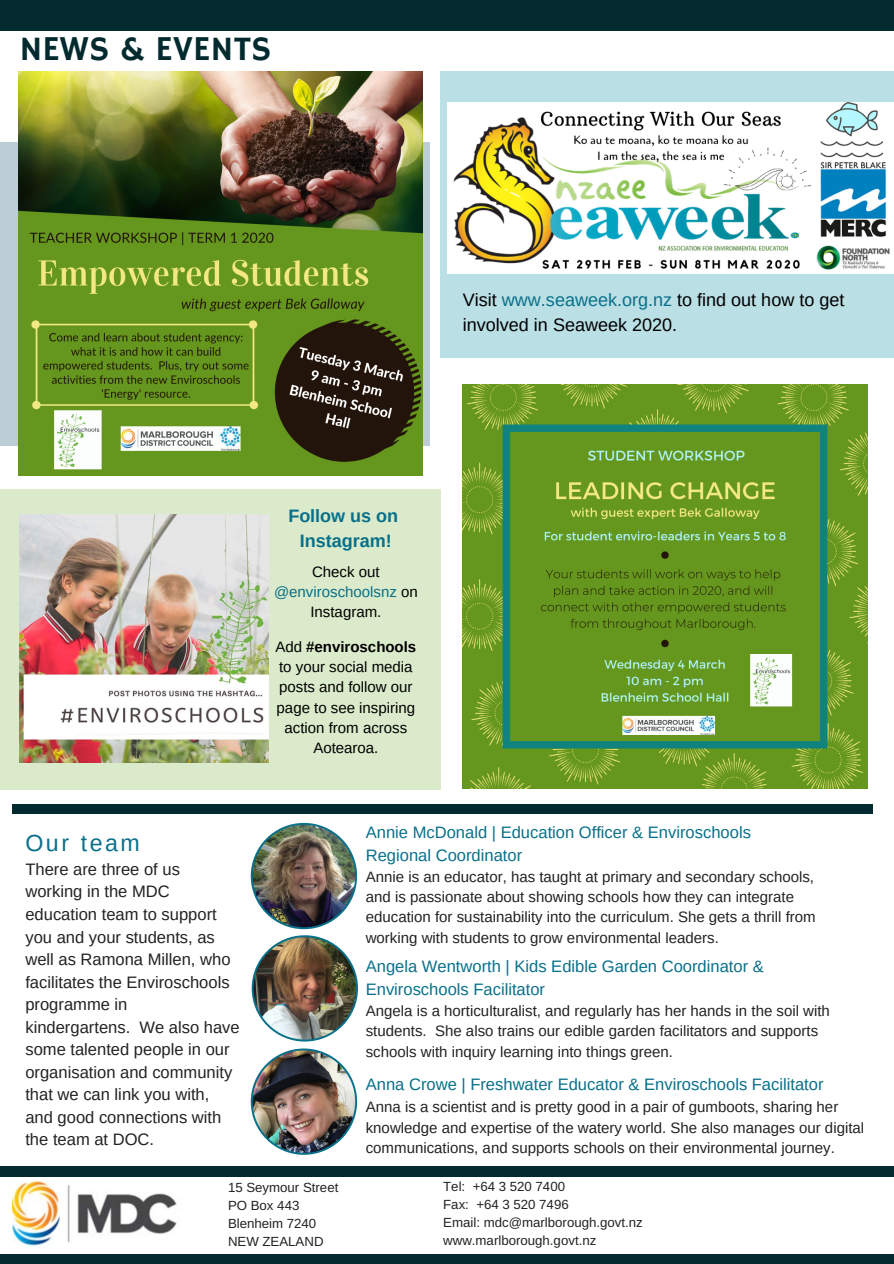
<style>
.page{position:relative;width:894px;height:1264px;background:#fff}
.page>*{position:absolute;margin:0;border:0;box-sizing:border-box;transform-origin:0 0}
.t1{font:34.8px "Hammersmith One";color:#032b2f}
.t2{font:23.25px "Arimo";letter-spacing:.11em;color:#08708a}
.t3{font:18px/24.8px "Arimo";color:#000}
.t4{font:700 18px/24.8px "Arimo";color:#08708a;text-align:center}
.t5{font:16.5px "Arimo";color:#222}
.t6{font:16.5px "Arimo";color:#08708a}
.t7{font:15px "Arimo";color:#222}
.t8{font:15px/20.2px "Arimo";color:#000;text-align:center}
.t9{font:13.2px "Arimo";color:#222}
.s1{color:#08708a}
.s2{font-weight:700}
</style>
<div class="page">
<div style="left:0;top:1166px;width:893px;height:10px;background:#032b2f"></div>
<div style="left:0;top:1254px;width:893px;height:9px;background:#032b2f"></div>
<div style="left:0;top:0;width:893px;height:30px;background:#032b2f"></div>
<div style="left:12px;top:804px;width:861px;height:9px;background:#032b2f"></div>
<div style="left:440px;top:71px;width:453px;height:287px;background:#badfe5"></div>
<div style="left:0;top:489px;width:440px;height:300px;background:#daeaca"></div>
<div style="left:0;top:143px;width:430px;height:303px;background:#bccdd6"></div>
<img style="left:463px;top:384px;width:404px;height:405px">
<img style="left:18px;top:71px;width:405px;height:404px">
<img style="left:20px;top:515px;width:248px;height:247px">
<img style="left:447px;top:103px;width:446px;height:170px">
<img style="left:251px;top:823px;width:106px;height:106px">
<img style="left:251px;top:935px;width:107px;height:106px">
<img style="left:251px;top:1048px;width:106px;height:106px">
<img style="left:12px;top:1181px;width:165px;height:66px">
<p class="t1" style="left:20px;top:29px;width:253px">NEWS &amp; EVENTS</p>
<p class="t3" style="left:463px;top:288px;width:383px">Visit <span class="s1">www.seaweek.org.nz</span> to find out how to get involved in Seaweek 2020.</p>
<p class="t4" style="left:288px;top:503px;width:111px">Follow us on<br>Instagram!</p>
<p class="t8" style="left:274px;top:561px;width:145px">Check out <span class="s1">@enviroschoolsnz</span> on<br>Instagram.</p>
<p class="t8" style="left:275px;top:636px;width:142px">Add <span class="s2">#enviroschools </span>to your social media posts and follow our page to see inspiring action from across<br>Aotearoa.</p>
<p class="t6" style="left:365px;top:823px;width:386px">Annie McDonald | Education Officer &amp; Enviroschools</p>
<p class="t2" style="left:25px;top:830px;width:116px">Our team</p>
<p class="t6" style="left:365px;top:845px;width:158px">Regional Coordinator</p>
<p class="t5" style="left:25px;top:860px;width:156px">There are three of us</p>
<p class="t7" style="left:365px;top:868px;width:449px">Annie is an educator, has taught at primary and secondary schools,</p>
<p class="t5" style="left:25px;top:882px;width:146px">working in the MDC</p>
<p class="t7" style="left:365px;top:888px;width:429px">and is passionate about showing schools how they can integrate</p>
<p class="t5" style="left:25px;top:905px;width:193px">education team to support</p>
<p class="t7" style="left:365px;top:908px;width:451px">education for sustainability into the curriculum. She gets a thrill from</p>
<p class="t5" style="left:25px;top:927px;width:191px">you and your students, as</p>
<p class="t7" style="left:365px;top:929px;width:354px">working with students to grow environmental leaders.</p>
<p class="t5" style="left:25px;top:950px;width:206px">well as Ramona Millen, who</p>
<p class="t6" style="left:365px;top:957px;width:399px">Angela Wentworth | Kids Edible Garden Coordinator &amp;</p>
<p class="t5" style="left:25px;top:972px;width:206px">facilitates the Enviroschools</p>
<p class="t6" style="left:365px;top:979px;width:181px">Enviroschools Facilitator</p>
<p class="t5" style="left:25px;top:995px;width:104px">programme in</p>
<p class="t7" style="left:365px;top:1002px;width:465px">Angela is a horticulturalist, and regularly has her hands in the soil with</p>
<p class="t5" style="left:25px;top:1017px;width:216px">kindergartens. We also have</p>
<p class="t7" style="left:365px;top:1022px;width:454px">students. She also trains our edible garden facilitators and supports</p>
<p class="t5" style="left:25px;top:1040px;width:206px">some talented people in our</p>
<p class="t7" style="left:365px;top:1042px;width:308px">schools with inquiry learning into things green.</p>
<p class="t5" style="left:25px;top:1062px;width:208px">organisation and community</p>
<p class="t6" style="left:365px;top:1075px;width:459px">Anna Crowe | Freshwater Educator &amp; Enviroschools Facilitator</p>
<p class="t5" style="left:25px;top:1085px;width:185px">that we can link you with,</p>
<p class="t7" style="left:365px;top:1098px;width:474px">Anna is a scientist and is pretty good in a pair of gumboots, sharing her</p>
<p class="t5" style="left:25px;top:1107px;width:197px">and good connections with</p>
<p class="t7" style="left:365px;top:1119px;width:500px">knowledge and expertise of the watery world. She also manages our digital</p>
<p class="t5" style="left:25px;top:1130px;width:130px">the team at DOC.</p>
<p class="t7" style="left:365px;top:1139px;width:470px">communications, and supports schools on their environmental journey.</p>
<p class="t9" style="left:228px;top:1179px;width:112px">15 Seymour Street</p>
<p class="t9" style="left:443px;top:1179px;width:123px">Tel: +64 3 520 7400</p>
<p class="t9" style="left:228px;top:1197px;width:73px">PO Box 443</p>
<p class="t9" style="left:443px;top:1197px;width:127px">Fax: +64 3 520 7496</p>
<p class="t9" style="left:228px;top:1215px;width:90px">Blenheim 7240</p>
<p class="t9" style="left:443px;top:1215px;width:201px">Email: mdc@marlborough.govt.nz</p>
<p class="t9" style="left:228px;top:1233px;width:97px">NEW ZEALAND</p>
<p class="t9" style="left:443px;top:1233px;width:154px">www.marlborough.govt.nz</p>
</div>
